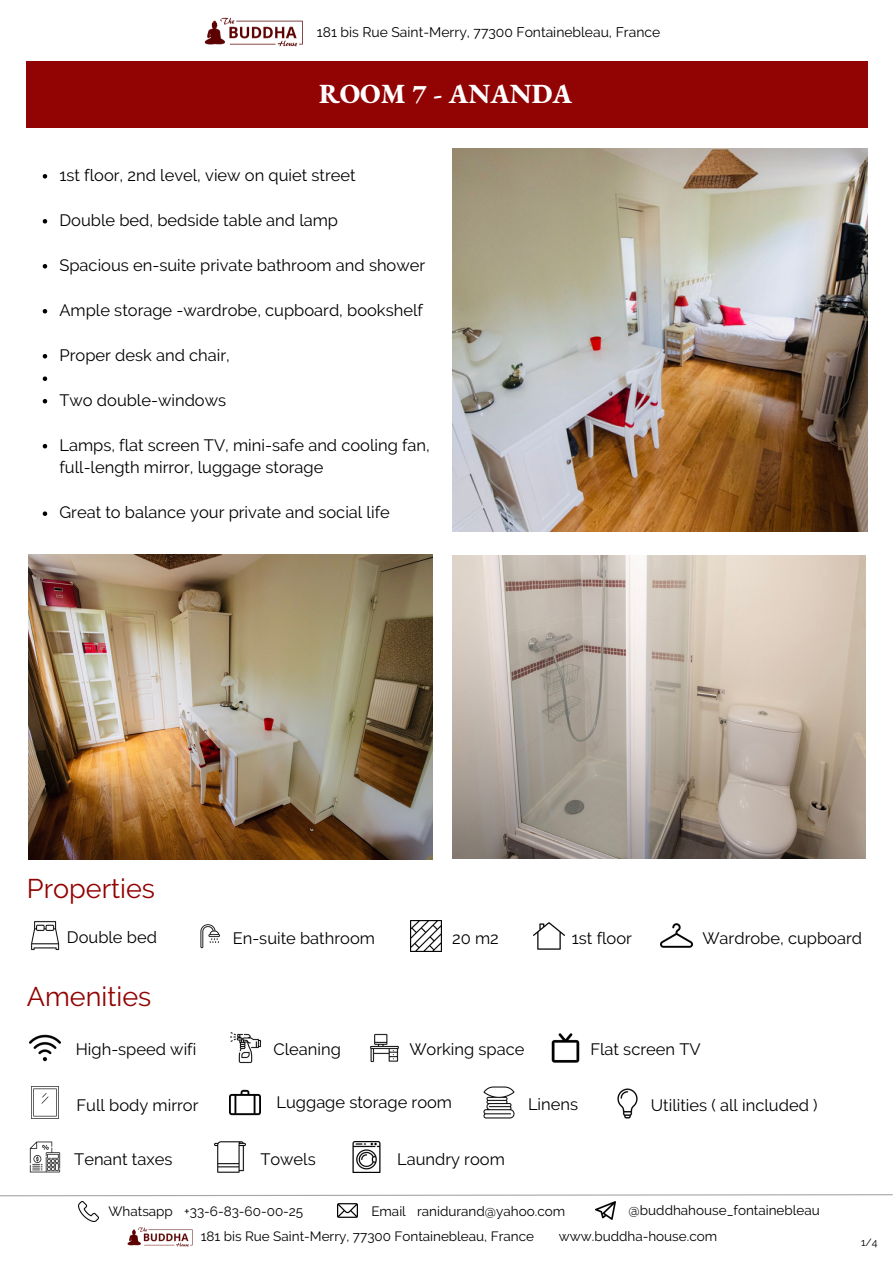
<style>
.page{position:relative;width:893px;height:1264px;background:#fff}
.page>*{position:absolute;margin:0;border:0;box-sizing:border-box;transform-origin:0 0}
.t1{font:27px "Raleway";color:#920303}
.t2{font:800 27px "EB Garamond";color:#fff}
.t3{font:16.5px/22.5px "Raleway";color:#000}
.t4{font:13.95px "Raleway";color:#000}
.t5{font:13.5px/26.2px "Raleway";color:#000}
.t6{font:10.5px "Raleway";color:#000}
</style>
<div class="page">
<img style="left:204px;top:17px;width:99px;height:30px">
<div style="left:27px;top:61px;width:840px;height:67px;background:#920303"></div>
<img style="left:452px;top:149px;width:415px;height:382px">
<img style="left:452px;top:555px;width:413px;height:303px">
<img style="left:29px;top:554px;width:403px;height:305px">
<img style="left:31px;top:921px;width:29px;height:30px">
<img style="left:200px;top:924px;width:21px;height:25px">
<img style="left:410px;top:920px;width:32px;height:32px">
<img style="left:533px;top:922px;width:32px;height:28px">
<img style="left:660px;top:923px;width:32px;height:25px">
<img style="left:29px;top:1034px;width:32px;height:28px">
<img style="left:551px;top:1033px;width:29px;height:30px">
<img style="left:230px;top:1032px;width:31px;height:31px">
<img style="left:214px;top:1141px;width:31px;height:31px">
<img style="left:352px;top:1141px;width:29px;height:31px">
<img style="left:370px;top:1033px;width:29px;height:30px">
<img style="left:483px;top:1086px;width:31px;height:32px">
<img style="left:617px;top:1088px;width:21px;height:31px">
<img style="left:29px;top:1141px;width:32px;height:31px">
<img style="left:31px;top:1086px;width:28px;height:32px">
<img style="left:229px;top:1089px;width:31px;height:27px">
<svg style="left:43px;top:174px;width:4px;height:4px"></svg>
<svg style="left:43px;top:219px;width:4px;height:4px"></svg>
<svg style="left:43px;top:264px;width:4px;height:4px"></svg>
<svg style="left:43px;top:309px;width:4px;height:4px"></svg>
<svg style="left:43px;top:354px;width:4px;height:4px"></svg>
<svg style="left:43px;top:376px;width:4px;height:5px"></svg>
<svg style="left:43px;top:399px;width:4px;height:4px"></svg>
<svg style="left:43px;top:444px;width:4px;height:4px"></svg>
<svg style="left:43px;top:511px;width:4px;height:5px"></svg>
<svg style="left:0;top:1194px;width:892px;height:2px"></svg>
<img style="left:79px;top:1201px;width:20px;height:20px">
<img style="left:338px;top:1203px;width:20px;height:15px">
<img style="left:595px;top:1201px;width:20px;height:19px">
<img style="left:127px;top:1227px;width:66px;height:20px">
<p class="t4" style="left:317px;top:24px;width:345px">181 bis Rue Saint-Merry, 77300 Fontainebleau, France</p>
<h1 class="t2" style="left:319px;top:76px;width:255px">ROOM 7 - ANANDA</h1>
<p class="t3" style="left:59px;top:164px;width:297px">1st floor, 2nd level, view on quiet street</p>
<p class="t3" style="left:59px;top:209px;width:280px">Double bed, bedside table and lamp</p>
<p class="t3" style="left:59px;top:254px;width:367px">Spacious en-suite private bathroom and shower</p>
<p class="t3" style="left:59px;top:299px;width:365px">Ample storage -wardrobe, cupboard, bookshelf</p>
<p class="t3" style="left:59px;top:343px;width:172px">Proper desk and chair,</p>
<p class="t3" style="left:59px;top:388px;width:168px">Two double-windows</p>
<p class="t3" style="left:59px;top:433px;width:372px">Lamps, flat screen TV, mini-safe and cooling fan, full-length mirror, luggage storage</p>
<p class="t3" style="left:59px;top:501px;width:332px">Great to balance your private and social life</p>
<h1 class="t1" style="left:27px;top:872px;width:130px">Properties</h1>
<p class="t3" style="left:67px;top:925px;width:91px">Double bed</p>
<h1 class="t1" style="left:27px;top:980px;width:126px">Amenities</h1>
<p class="t3" style="left:233px;top:926px;width:144px">En-suite bathroom</p>
<p class="t3" style="left:452px;top:926px;width:48px">20 m2</p>
<p class="t3" style="left:572px;top:926px;width:62px">1st floor</p>
<p class="t3" style="left:702px;top:926px;width:161px">Wardrobe, cupboard</p>
<p class="t3" style="left:76px;top:1038px;width:122px">High-speed wifi</p>
<p class="t3" style="left:590px;top:1038px;width:112px">Flat screen TV</p>
<p class="t3" style="left:273px;top:1038px;width:69px">Cleaning</p>
<p class="t3" style="left:409px;top:1038px;width:117px">Working space</p>
<p class="t3" style="left:77px;top:1093px;width:123px">Full body mirror</p>
<p class="t3" style="left:74px;top:1147px;width:100px">Tenant taxes</p>
<p class="t3" style="left:276px;top:1091px;width:177px">Luggage storage room</p>
<p class="t3" style="left:260px;top:1147px;width:57px">Towels</p>
<p class="t3" style="left:397px;top:1147px;width:109px">Laundry room</p>
<p class="t3" style="left:528px;top:1092px;width:52px">Linens</p>
<p class="t3" style="left:650px;top:1093px;width:168px">Utilities ( all included )</p>
<p class="t5" style="left:559px;top:1197px;width:262px;text-indent:70px">@buddhahouse_fontainebleau www.buddha-house.com</p>
<p class="t5" style="left:108px;top:1197px;width:196px">Whatsapp +33-6-83-60-00-25</p>
<p class="t5" style="left:371px;top:1197px;width:195px">Email ranidurand@yahoo.com</p>
<p class="t5" style="left:201px;top:1223px;width:334px">181 bis Rue Saint-Merry, 77300 Fontainebleau, France</p>
<p class="t6" style="left:861px;top:1236px;width:18px">1/4</p>
</div>
